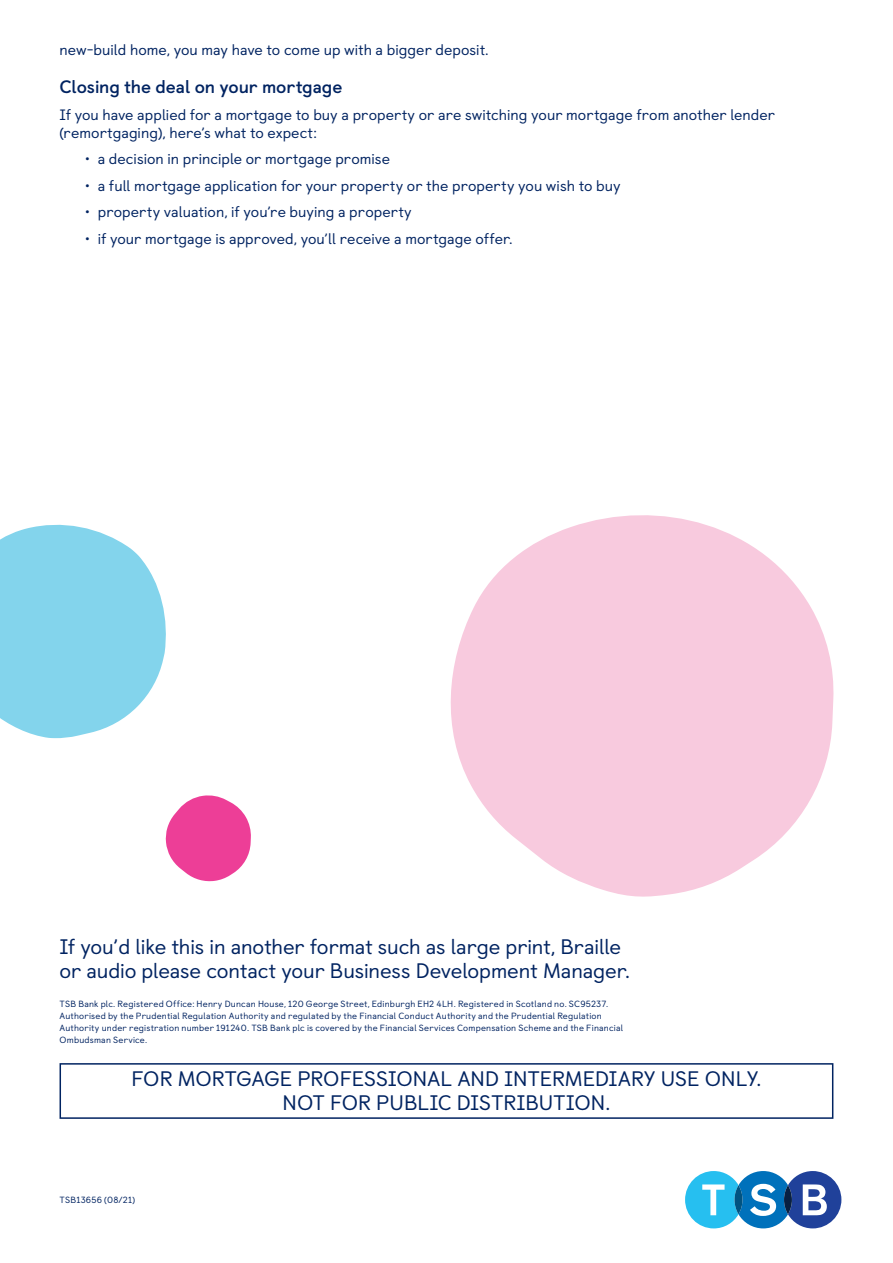
<style>
.page{position:relative;width:893px;height:1263px;background:#fff}
.page>*{position:absolute;margin:0;border:0;box-sizing:border-box;transform-origin:0 0}
.Braille_Copy{font:21px/24px "TSB Castledown";letter-spacing:-.005em;color:#002361}
.SUB_HEAD{font:700 18px "TSB Castledown";letter-spacing:-.005em;color:#002361}
.t1{font:15px/18px "TSB Castledown";letter-spacing:.005em;color:#002361}
.Legal_Line{font:9px/12px "TSB Castledown";letter-spacing:.02em;color:#002361}
.Stock_Code{font:9px "TSB Castledown";letter-spacing:.025em;color:#002361}
</style>
<div class="page">
<svg style="left:685px;top:1171px;width:157px;height:58px"></svg>
<div style="left:60px;top:1063px;width:773px;height:56px;border:2px solid #002361"></div>
<svg style="left:450px;top:515px;width:384px;height:382px;fill:#f8cade"></svg>
<svg style="left:166px;top:795px;width:85px;height:86px"></svg>
<svg style="left:0;top:524px;width:166px;height:214px;background:#95daee"></svg>
<p class="t1" style="left:60px;top:41px;width:431px">new-build home, you may have to come up with a bigger deposit.</p>
<p class="SUB_HEAD" style="left:60px;top:76px;width:284px">Closing the deal on your mortgage</p>
<p class="t1" style="left:60px;top:106px;width:717px">If you have applied for a mortgage to buy a property or are switching your mortgage from another lender (remortgaging), here’s what to expect:</p>
<p class="t1" style="left:85px;top:150px;width:307px">• a decision in principle or mortgage promise</p>
<p class="t1" style="left:85px;top:177px;width:537px">• a full mortgage application for your property or the property you wish to buy</p>
<p class="t1" style="left:85px;top:203px;width:328px">• property valuation, if you’re buying a property</p>
<p class="t1" style="left:85px;top:230px;width:429px">• if your mortgage is approved, you’ll receive a mortgage offer.</p>
<p class="Braille_Copy" style="left:60px;top:934px;width:572px">If you’d like this in another format such as large print, Braille or audio please contact your Business Development Manager.</p>
<p class="Legal_Line" style="left:60px;top:997px;width:565px">TSB Bank plc. Registered Office: Henry Duncan House, 120 George Street, Edinburgh EH2 4LH. Registered in Scotland no. SC95237.<br>Authorised by the Prudential Regulation Authority and regulated by the Financial Conduct Authority and the Prudential Regulation Authority under registration number 191240. TSB Bank plc is covered by the Financial Services Compensation Scheme and the Financial Ombudsman Service.</p>
<p class="Braille_Copy" style="left:132px;top:1067px;width:631px">FOR MORTGAGE PROFESSIONAL AND INTERMEDIARY USE ONLY.</p>
<p class="Braille_Copy" style="left:282px;top:1091px;width:329px">NOT FOR PUBLIC DISTRIBUTION.</p>
<p class="Stock_Code" style="left:60px;top:1195px;width:77px">TSB13656 (08/21)</p>
</div>
